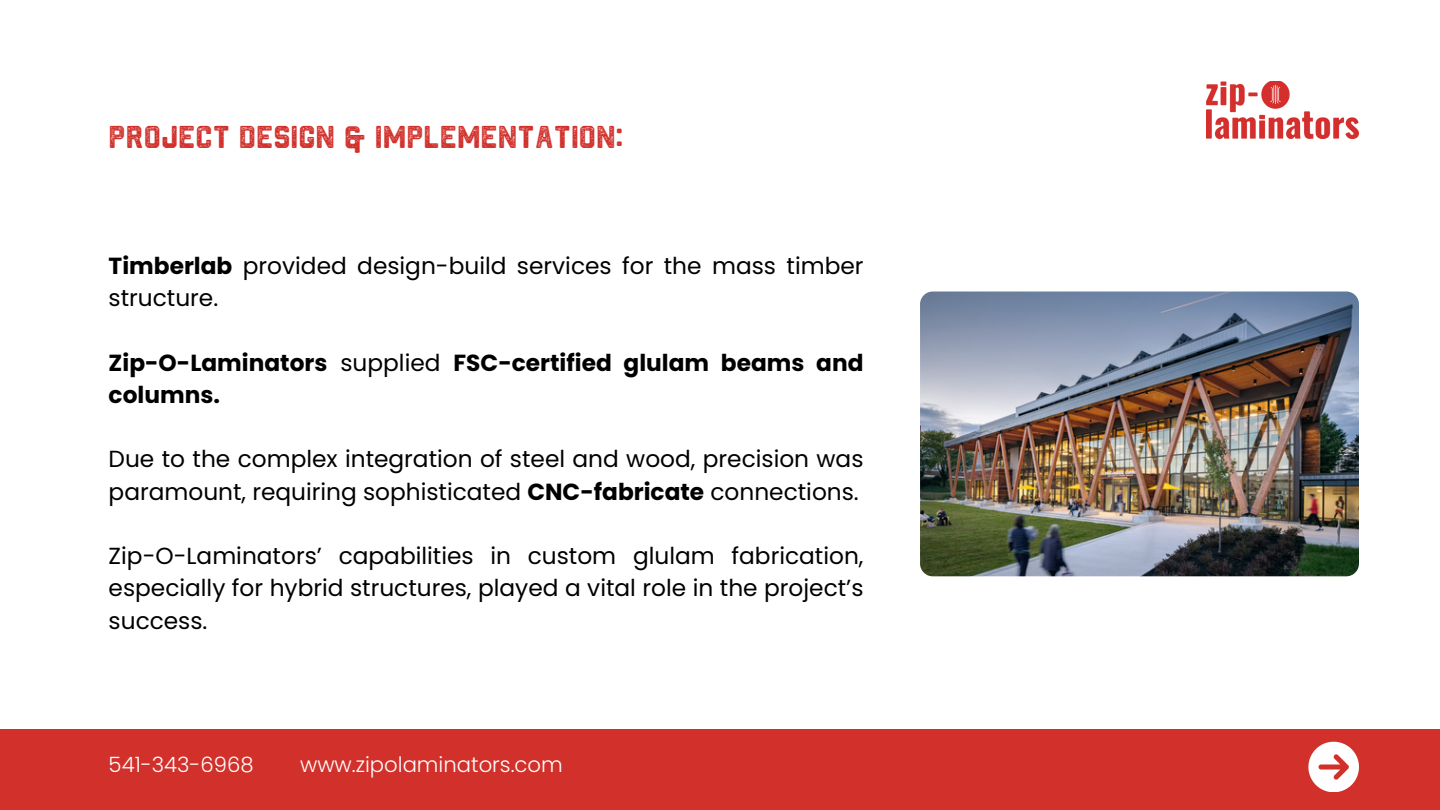
<style>
.page{position:relative;width:1440px;height:810px;background:#fff}
.page>*{position:absolute;margin:0;border:0;box-sizing:border-box;transform-origin:0 0}
.t1{font:31.5px "Northwest Round Textured";color:#d2302b}
.t2{font:23.3px/32.2px "Poppins";color:#000}
.t3{font:700 23.3px/32.2px "Poppins";color:#000}
.t4{font:300 21.2px "Poppins";color:#fff}
.s1{font-weight:700}
.s2{font-weight:400}
</style>
<div class="page">
<img style="left:1206px;top:81px;width:153px;height:58px">
<img style="left:920px;top:292px;width:439px;height:284px;border-radius:13px">
<div style="left:0;top:729px;width:1440px;height:81px;background:#d2302b"></div>
<svg style="left:1308px;top:742px;width:51px;height:50px"></svg>
<p class="t1" style="left:109px;top:124px;width:516px">PROJECT DESIGN &amp; IMPLEMENTATION:</p>
<p class="t2" style="left:109px;top:250px;width:756px"><span class="s1">Timberlab</span> provided design-build services for the mass timber structure.</p>
<p class="t3" style="left:109px;top:346px;width:756px">Zip-O-Laminators <span class="s2">supplied</span> FSC-certified glulam beams and columns.</p>
<p class="t2" style="left:109px;top:443px;width:756px">Due to the complex integration of steel and wood, precision was paramount, requiring sophisticated <span class="s1">CNC-fabricate</span> connections.</p>
<p class="t2" style="left:109px;top:540px;width:756px;text-align:justify">Zip-O-Laminators’ capabilities in custom glulam fabrication, especially for hybrid structures, played a vital role in the project’s success.</p>
<p class="t4" style="left:109px;top:750px;width:147px">541-343-6968</p>
<p class="t4" style="left:300px;top:750px;width:264px">www.zipolaminators.com</p>
</div>
